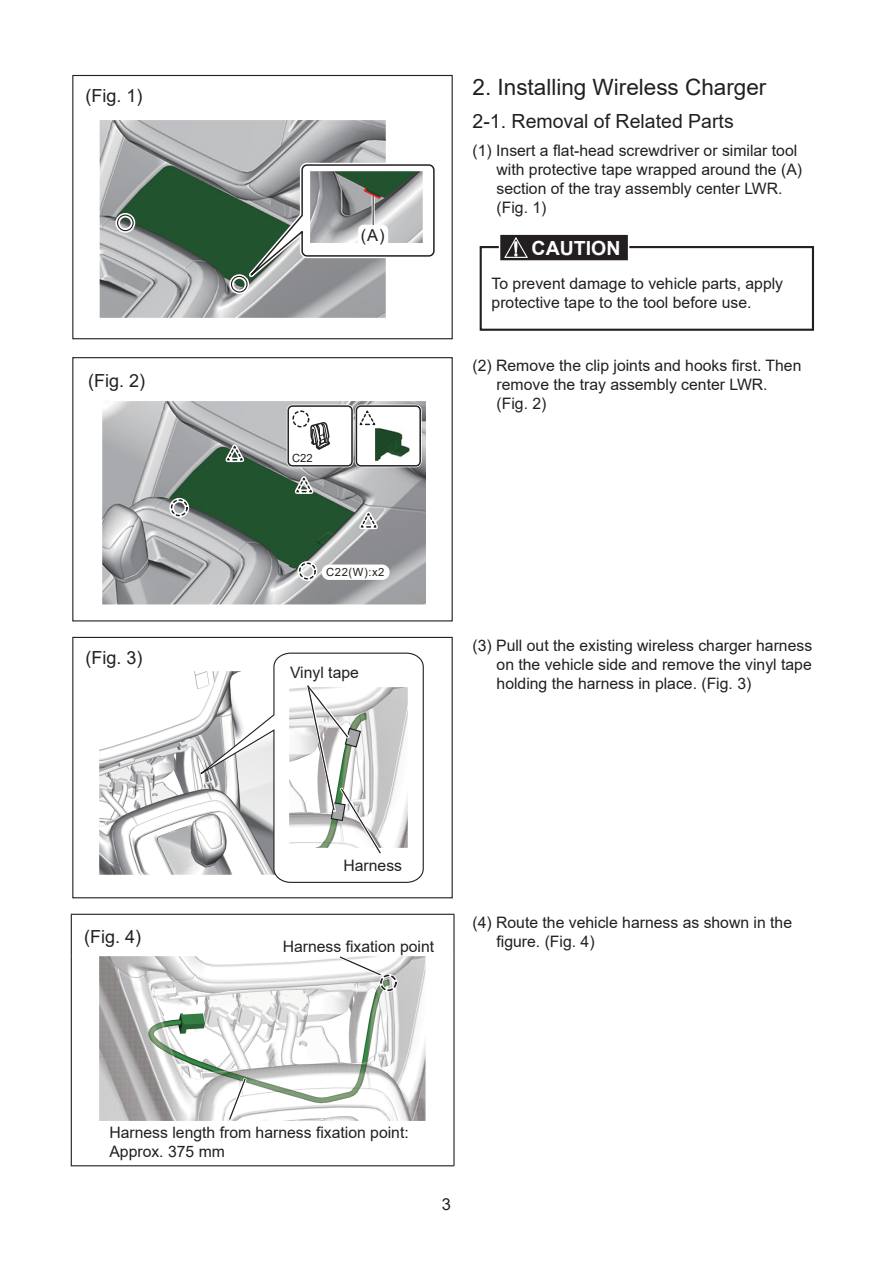
<style>
.page{position:relative;width:893px;height:1263px;background:#fff}
.page>*{position:absolute;margin:0;border:0;box-sizing:border-box;transform-origin:0 0}
.t1{font:22.5px "Arial";color:#231f20}
.t2{font:19.5px "Arial";color:#231f20}
.t3{font:700 19.5px "Arial";color:#fff}
.t4{font:18px "Arial";color:#231f20}
.t5{font:16.5px "Arial";color:#231f20}
.t6{font:15.75px/18.9px "Arial";color:#231f20}
.t7{font:11.25px "Arial";letter-spacing:.05em;color:#231f20}
</style>
<div class="page">
<div style="left:72px;top:75px;width:381px;height:264px;border:1px solid #231f20"></div>
<div style="left:72px;top:637px;width:381px;height:261px;border:1px solid #231f20"></div>
<img style="left:99px;top:721px;width:89px;height:154px">
<svg style="left:188px;top:652px;width:236px;height:231px"></svg>
<img style="left:290px;top:688px;width:117px;height:159px">
<svg style="left:304px;top:680px;width:81px;height:178px"></svg>
<img style="left:99px;top:120px;width:287px;height:198px">
<div style="left:115px;top:213px;width:20px;height:20px;border:4px solid #fff;border-radius:50%"></div>
<div style="left:117px;top:215px;width:17px;height:16px;border:1px solid #231f20;border-radius:50%"></div>
<svg style="left:211px;top:161px;width:224px;height:154px"></svg>
<div style="left:72px;top:357px;width:381px;height:264px;border:1px solid #231f20"></div>
<img style="left:103px;top:402px;width:323px;height:202px">
<div style="left:288px;top:406px;width:64px;height:60px;background:#fff;border-radius:4px"></div>
<div style="left:287px;top:405px;width:66px;height:62px;border:3px solid #fff;border-radius:4px"></div>
<div style="left:287px;top:405px;width:66px;height:62px;border:2px solid #231f20;border-radius:4px"></div>
<div style="left:291px;top:409px;width:20px;height:20px;border:4px solid #fff;border-radius:50%"></div>
<svg style="left:289px;top:410px;width:41px;height:41px"></svg>
<div style="left:169px;top:498px;width:20px;height:20px;border:4px solid #fff;border-radius:50%"></div>
<svg style="left:167px;top:498px;width:22px;height:19px"></svg>
<div style="left:298px;top:561px;width:19px;height:20px;border:4px solid #fff;border-radius:50%"></div>
<svg style="left:296px;top:562px;width:21px;height:18px"></svg>
<div style="left:356px;top:406px;width:64px;height:60px;background:#fff;border-radius:4px"></div>
<div style="left:355px;top:405px;width:67px;height:62px;border:3px solid #fff;border-radius:4px"></div>
<div style="left:356px;top:405px;width:65px;height:62px;border:2px solid #231f20;border-radius:4px"></div>
<svg style="left:353px;top:402px;width:28px;height:28px"></svg>
<svg style="left:220px;top:437px;width:28px;height:29px"></svg>
<svg style="left:290px;top:469px;width:27px;height:29px"></svg>
<svg style="left:354px;top:504px;width:28px;height:29px"></svg>
<img style="left:376px;top:428px;width:34px;height:32px">
<div style="left:322px;top:564px;width:68px;height:16px;background:#fff;border-radius:7px"></div>
<hr style="left:71px;top:914px;width:384px;height:1px;background:#231f20">
<hr style="left:71px;top:915px;width:1px;height:42px;background:#231f20">
<hr style="left:453px;top:915px;width:2px;height:42px;background:#231f20">
<hr style="left:71px;top:957px;width:1px;height:209px;background:#231f20">
<hr style="left:453px;top:957px;width:2px;height:209px;background:#231f20">
<img style="left:99px;top:957px;width:327px;height:163px">
<div style="left:379px;top:974px;width:19px;height:18px;border:3px solid #fff;border-radius:50%"></div>
<div style="left:380px;top:974px;width:17px;height:17px;border:2px dashed #231f20;border-radius:50%"></div>
<svg style="left:336px;top:956px;width:49px;height:23px"></svg>
<svg style="left:226px;top:1075px;width:23px;height:46px"></svg>
<hr style="left:71px;top:1165px;width:383px;height:1px;background:#231f20">
<div style="left:480px;top:246px;width:334px;height:85px;border:2px solid #231f20"></div>
<svg style="left:499px;top:234px;width:130px;height:27px;background:#3b3738"></svg>
<p class="t4" style="left:86px;top:83px;width:59px">(Fig. 1)</p>
<p class="t4" style="left:88px;top:368px;width:59px">(Fig. 2)</p>
<p class="t4" style="left:86px;top:645px;width:59px">(Fig. 3)</p>
<p class="t4" style="left:84px;top:924px;width:59px">(Fig. 4)</p>
<p class="t5" style="left:361px;top:224px;width:25px">(A)</p>
<p class="t7" style="left:292px;top:450px;width:22px">C22</p>
<p class="t7" style="left:326px;top:564px;width:60px">C22(W):x2</p>
<p class="t6" style="left:290px;top:663px;width:70px">Vinyl tape</p>
<h1 class="t1" style="left:473px;top:72px;width:295px">2. Installing Wireless Charger</h1>
<p class="t2" style="left:473px;top:107px;width:263px">2-1. Removal of Related Parts</p>
<p class="t6" style="left:497px;top:141px;width:307px;text-indent:-24px">(1) Insert a flat-head screwdriver or similar tool with protective tape wrapped around the (A) section of the tray assembly center LWR. (Fig. 1)</p>
<p class="t3" style="left:532px;top:235px;width:90px">CAUTION</p>
<p class="t6" style="left:492px;top:274px;width:293px">To prevent damage to vehicle parts, apply protective tape to the tool before use.</p>
<p class="t6" style="left:497px;top:356px;width:306px;text-indent:-24px">(2) Remove the clip joints and hooks first. Then remove the tray assembly center LWR. (Fig. 2)</p>
<p class="t6" style="left:497px;top:636px;width:317px;text-align:justify;text-indent:-24px">(3) Pull out the existing wireless charger harness on the vehicle side and remove the vinyl tape holding the harness in place. (Fig. 3)</p>
<p class="t6" style="left:343px;top:855px;width:60px">Harness</p>
<p class="t6" style="left:283px;top:937px;width:153px">Harness fixation point</p>
<p class="t6" style="left:497px;top:913px;width:297px;text-indent:-24px">(4) Route the vehicle harness as shown in the figure. (Fig. 4)</p>
<p class="t6" style="left:109px;top:1123px;width:301px">Harness length from harness fixation point:<br>Approx. 375 mm</p>
<p class="t5" style="left:442px;top:1193px;width:11px">3</p>
</div>
